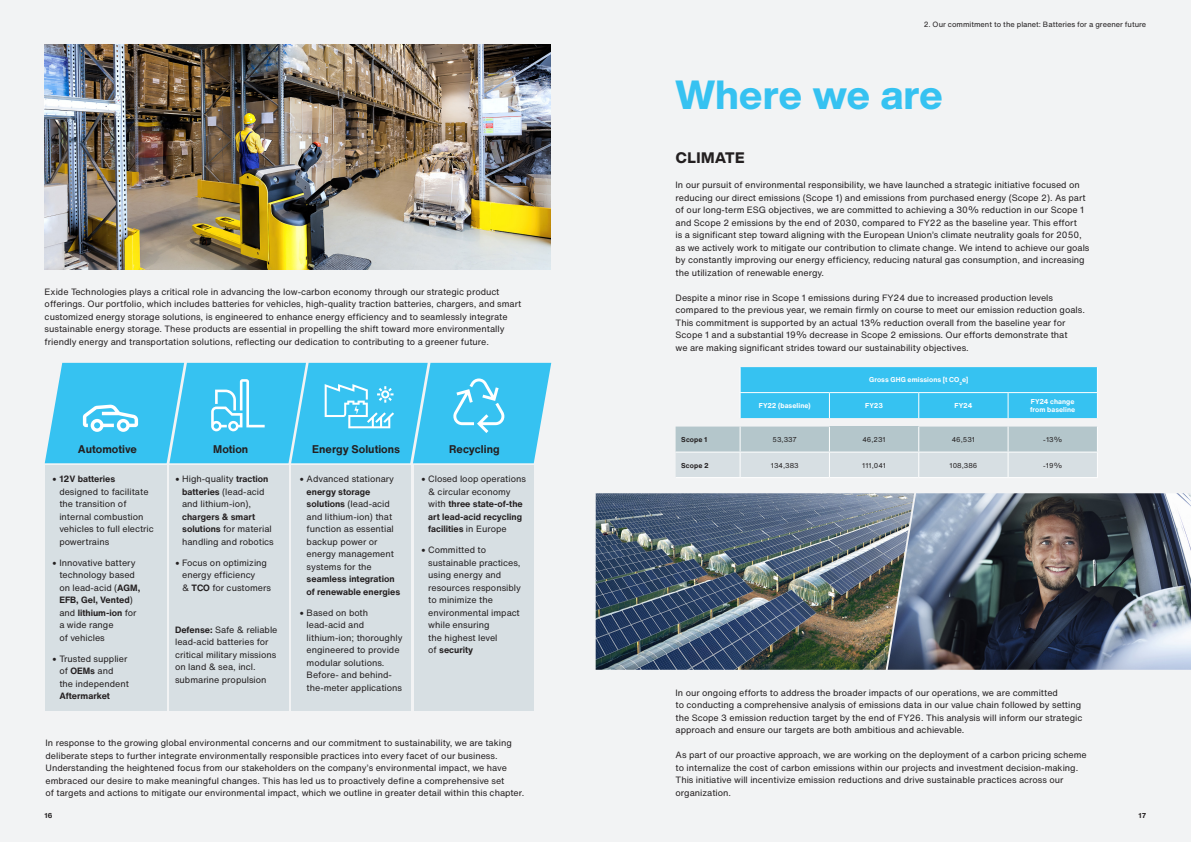
<style>
.page{position:relative;width:1191px;height:842px;background:#f2f3f4}
.page>*{position:absolute;margin:0;border:0;box-sizing:border-box;transform-origin:0 0}
.t1{font:800 40px "Helvetica Now Display";color:#36c2f1}
.t2{font:800 15px "Helvetica Now Display";letter-spacing:.04em;color:#231f20}
.t3{font:700 11px "Helvetica Now Text";color:#231f20}
.t4{font:9px/12.5px "Helvetica Now Text";color:#231f20}
.t5{font:700 9px/12.5px "Helvetica Now Text";color:#231f20}
.t6{font:7.5px "Helvetica Now Text";color:#231f20}
.t7{font:700 7px/8px "Helvetica Now Text";letter-spacing:.01em;color:#fff}
.t8{font:7px "Helvetica Now Text";letter-spacing:.005em;color:#231f20}
.t9{font:700 7px "Helvetica Now Text";letter-spacing:.01em;color:#231f20}
.s1{font-family:"Wotfard"}
.s2{font-weight:700}
</style>
<div class="page">
<div style="left:45px;top:465px;width:121px;height:246px;background:#d7dfe3"></div>
<div style="left:169px;top:465px;width:120px;height:246px;background:#d7dfe3"></div>
<div style="left:291px;top:465px;width:119px;height:246px;background:#d7dfe3"></div>
<div style="left:414px;top:465px;width:119px;height:246px;background:#d7dfe3"></div>
<svg style="left:740px;top:367px;width:357px;height:51px;background:#3bc3f1"></svg>
<svg style="left:675px;top:427px;width:423px;height:50px;background:#c7d3d8"></svg>
<hr style="left:675px;top:477px;width:65px;height:1px;background:#fff">
<svg style="left:45px;top:363px;width:506px;height:100px;background:#49c7f1"></svg>
<img style="left:595px;top:493px;width:292px;height:177px">
<img style="left:887px;top:493px;width:304px;height:177px">
<img style="left:44px;top:45px;width:507px;height:224px">
<p class="t6" style="left:923px;top:18px;width:224px">2. Our commitment to the planet: Batteries for a greener future</p>
<p class="t4" style="left:45px;top:285px;width:478px">Exide Technologies plays a critical role in advancing the low-carbon economy through our strategic product offerings. Our portfolio, which includes batteries for vehicles, high-quality traction batteries, chargers, and smart customized energy storage solutions, is engineered to enhance energy efficiency and to seamlessly integrate sustainable energy storage. These products are essential in propelling the shift toward more environmentally friendly energy and transportation solutions, reflecting our dedication to contributing to a greener future.</p>
<p class="t3" style="left:78px;top:440px;width:61px">Automotive</p>
<p class="t3" style="left:213px;top:440px;width:37px">Motion</p>
<p class="t3" style="left:312px;top:440px;width:89px">Energy Solutions</p>
<p class="t3" style="left:449px;top:440px;width:52px">Recycling</p>
<p class="t4" style="left:59px;top:472px;width:96px;text-indent:-7px"><span class="s1">•</span> <span class="s2">12V batteries </span>designed to facilitate the transition of internal combustion vehicles to full electric powertrains</p>
<p class="t4" style="left:59px;top:556px;width:82px;text-indent:-7px"><span class="s1">•</span> Innovative battery technology based on lead-acid (<span class="s2">AGM,<br>EFB, Gel, Vented</span>) and <span class="s2">lithium-ion</span> for a wide range<br>of vehicles</p>
<p class="t4" style="left:59px;top:652px;width:71px;text-indent:-7px"><span class="s1">•</span> Trusted supplier of <span class="s2">OEMs</span> and the independent</p>
<p class="t5" style="left:59px;top:689px;width:52px">Aftermarket</p>
<p class="t4" style="left:182px;top:472px;width:88px;text-indent:-7px"><span class="s1">•</span> High-quality <span class="s2">traction batteries</span> (lead-acid and lithium-ion),</p>
<p class="t4" style="left:182px;top:510px;width:93px"><span class="s2">chargers &amp; smart solutions</span> for material handling and robotics</p>
<p class="t4" style="left:182px;top:556px;width:90px;text-indent:-7px"><span class="s1">•</span> Focus on optimizing energy efficiency<br>&amp; <span class="s2">TCO</span> for customers</p>
<p class="t4" style="left:175px;top:623px;width:104px"><span class="s2">Defense:</span> Safe &amp; reliable lead-acid batteries for critical military missions on land &amp; sea, incl. submarine propulsion</p>
<p class="t4" style="left:306px;top:472px;width:89px;text-indent:-7px"><span class="s1">•</span> Advanced stationary <span class="s2">energy storage solutions</span> (lead-acid and lithium-ion) that function as essential backup power or energy management systems for the</p>
<p class="t5" style="left:306px;top:572px;width:95px">seamless integration of renewable energies</p>
<p class="t4" style="left:306px;top:606px;width:97px;text-indent:-7px"><span class="s1">•</span> Based on both lead-acid and lithium-ion; thoroughly engineered to provide modular solutions.<br>Before- and behind&shy;the-meter applications</p>
<p class="t4" style="left:428px;top:472px;width:99px;text-indent:-7px"><span class="s1">•</span> Closed loop operations &amp; circular economy with <span class="s2">three state-of-the art lead-acid recycling facilities</span> in Europe</p>
<p class="t4" style="left:428px;top:543px;width:94px;text-indent:-7px"><span class="s1">•</span> Committed to sustainable practices, using energy and resources responsibly to minimize the environmental impact while ensuring<br>the highest level<br>of <span class="s2">security</span></p>
<p class="t4" style="left:46px;top:736px;width:480px">In response to the growing global environmental concerns and our commitment to sustainability, we are taking deliberate steps to further integrate environmentally responsible practices into every facet of our business.<br>Understanding the heightened focus from our stakeholders on the company’s environmental impact, we have embraced our desire to make meaningful changes. This has led us to proactively define a comprehensive set<br>of targets and actions to mitigate our environmental impact, which we outline in greater detail within this chapter.</p>
<h1 class="t1" style="left:675px;top:67px;width:269px">Where we are</h1>
<h2 class="t2" style="left:675px;top:148px;width:70px">CLIMATE</h2>
<p class="t4" style="left:675px;top:179px;width:415px">In our pursuit of environmental responsibility, we have launched a strategic initiative focused on reducing our direct emissions (Scope 1) and emissions from purchased energy (Scope 2). As part of our long-term ESG objectives, we are committed to achieving a 30% reduction in our Scope 1 and Scope 2 emissions by the end of 2030, compared to FY22 as the baseline year. This effort<br>is a significant step toward aligning with the European Union’s climate neutrality goals for 2050, as we actively work to mitigate our contribution to climate change. We intend to achieve our goals by constantly improving our energy efficiency, reducing natural gas consumption, and increasing the utilization of renewable energy.</p>
<p class="t4" style="left:675px;top:291px;width:411px">Despite a minor rise in Scope 1 emissions during FY24 due to increased production levels compared to the previous year, we remain firmly on course to meet our emission reduction goals.<br>This commitment is supported by an actual 13% reduction overall from the baseline year for Scope 1 and a substantial 19% decrease in Scope 2 emissions. Our efforts demonstrate that<br>we are making significant strides toward our sustainability objectives.</p>
<p class="t7" style="left:869px;top:376px;width:101px">Gross GHG emissions [t CO<sub>2</sub>e]</p>
<p class="t7" style="left:759px;top:402px;width:53px">FY22 (baseline)</p>
<p class="t7" style="left:865px;top:401px;width:19px">FY23</p>
<p class="t7" style="left:954px;top:401px;width:19px">FY24</p>
<p class="t7" style="left:1030px;top:397px;width:47px">FY24 change from baseline</p>
<p class="t9" style="left:681px;top:435px;width:28px">Scope 1</p>
<p class="t8" style="left:772px;top:435px;width:26px">53,337</p>
<p class="t8" style="left:862px;top:435px;width:25px">46,231</p>
<p class="t8" style="left:951px;top:435px;width:25px">46,531</p>
<p class="t8" style="left:1043px;top:435px;width:20px">-13%</p>
<p class="t9" style="left:681px;top:460px;width:29px">Scope 2</p>
<p class="t8" style="left:771px;top:460px;width:29px">134,383</p>
<p class="t8" style="left:862px;top:460px;width:25px">111,041</p>
<p class="t8" style="left:949px;top:460px;width:29px">108,386</p>
<p class="t8" style="left:1043px;top:460px;width:20px">-19%</p>
<p class="t4" style="left:675px;top:686px;width:408px">In our ongoing efforts to address the broader impacts of our operations, we are committed<br>to conducting a comprehensive analysis of emissions data in our value chain followed by setting the Scope 3 emission reduction target by the end of FY26. This analysis will inform our strategic approach and ensure our targets are both ambitious and achievable.</p>
<p class="t4" style="left:675px;top:748px;width:413px">As part of our proactive approach, we are working on the deployment of a carbon pricing scheme to internalize the cost of carbon emissions within our projects and investment decision-making.<br>This initiative will incentivize emission reductions and drive sustainable practices across our organization.</p>
<p class="t9" style="left:45px;top:810px;width:9px">16</p>
<p class="t9" style="left:1138px;top:810px;width:9px">17</p>
</div>
